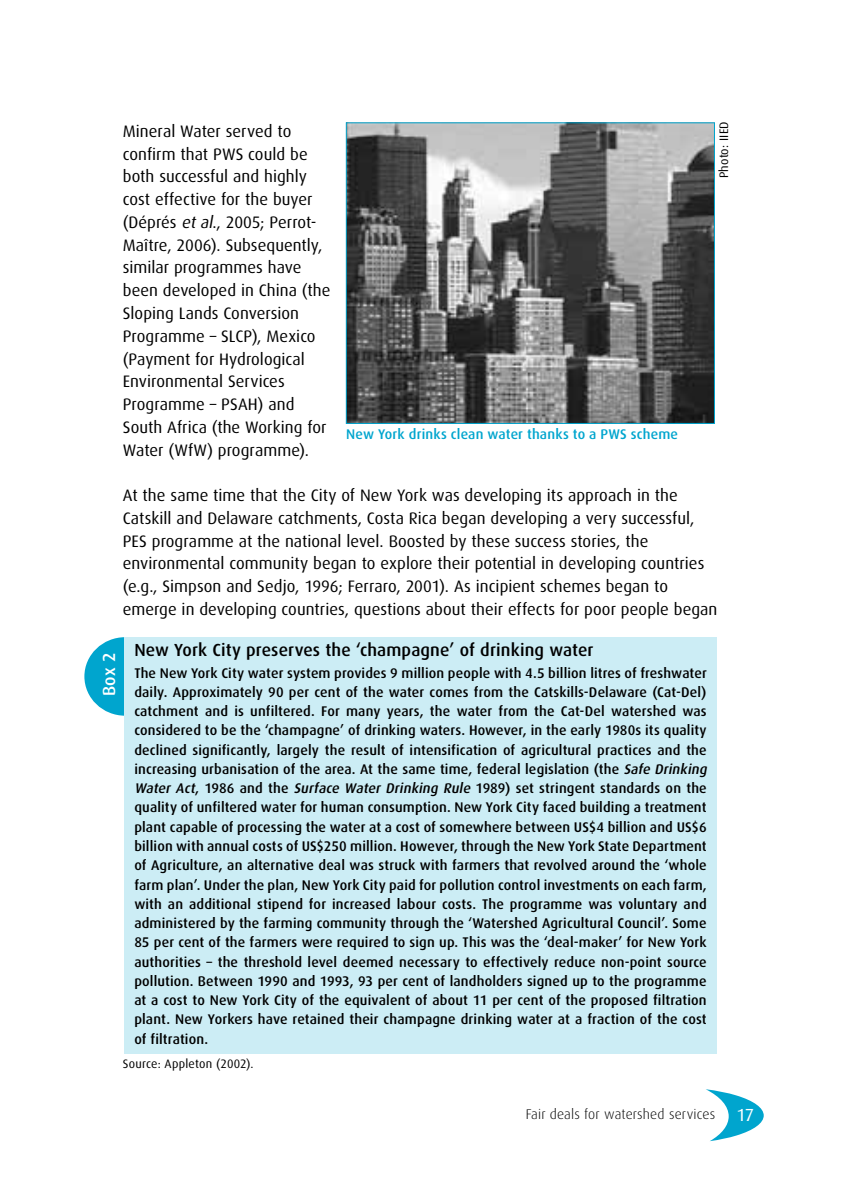
<style>
.page{position:relative;width:844px;height:1191px;background:#fff}
.page>*{position:absolute;margin:0;border:0;box-sizing:border-box;transform-origin:0 0}
.t1{font:500 17.5px "Dax";letter-spacing:.005em;color:#000}
.t2{font:500 17.5px "Dax";color:#fff}
.t3{font:16.62px/22.8px "Dax";letter-spacing:.005em;color:#000}
.t4{font:500 14px/19.2px "Dax";letter-spacing:.01em;color:#000}
.t5{font:500 14px "Dax";letter-spacing:.01em;color:#00a5ce}
.t6{font:300 14px "Dax";letter-spacing:.01em;color:#000}
.t7{font:12.25px "Dax";letter-spacing:.02em;color:#000}
.s1{font-style:italic}
.s2{font-weight:400;font-size:17.5px;color:#fff}
</style>
<div class="page">
<svg style="left:706px;top:1089px;width:57px;height:52px"></svg>
<img style="left:348px;top:124px;width:364px;height:298px">
<div style="left:346px;top:122px;width:368px;height:302px;border:1px solid #00a5ce"></div>
<div style="left:84px;top:637px;width:82px;height:78px;background:#00a5ce;border-radius:50%"></div>
<div style="left:124px;top:637px;width:592px;height:416px;background:#ccedf5"></div>
<p class="t7" style="left:716px;top:178px;width:58px;rotate:-90deg">Photo: IIED</p>
<p class="t3" style="left:123px;top:120px;width:209px">Mineral Water served to confirm that PWS could be both successful and highly cost effective for the buyer (Déprés <span class="s1">et al</span>., 2005; Perrot-<br>Maître, 2006). Subsequently, similar programmes have been developed in China (the<br>Sloping Lands Conversion<br>Programme – SLCP), Mexico (Payment for Hydrological<br>Environmental Services<br>Programme – PSAH) and<br>South Africa (the Working for<br>Water (WfW) programme).</p>
<p class="t3" style="left:123px;top:484px;width:596px">At the same time that the City of New York was developing its approach in the Catskill and Delaware catchments, Costa Rica began developing a very successful, PES programme at the national level. Boosted by these success stories, the environmental community began to explore their potential in developing countries (e.g., Simpson and Sedjo, 1996; Ferraro, 2001). As incipient schemes began to emerge in developing countries, questions about their effects for poor people began</p>
<p class="t5" style="left:346px;top:426px;width:333px">New York drinks clean water thanks to a PWS scheme</p>
<p class="t2" style="left:99px;top:696px;width:45px;rotate:-90deg">Box 2</p>
<p class="t1" style="left:134px;top:640px;width:460px">New York City preserves the ‘champagne’ of drinking water</p>
<p class="t4" style="left:134px;top:663px;width:576px">The New York City water system provides 9 million people with 4.5 billion litres of freshwater daily. Approximately 90 per cent of the water comes from the Catskills-Delaware (Cat-Del) catchment and is unfiltered. For many years, the water from the Cat-Del watershed was considered to be the ‘champagne’ of drinking waters. However, in the early 1980s its quality declined significantly, largely the result of intensification of agricultural practices and the increasing urbanisation of the area. At the same time, federal legislation (the <span class="s1">Safe Drinking Water Act</span>, 1986 and the <span class="s1">Surface Water Drinking Rule</span> 1989) set stringent standards on the quality of unfiltered water for human consumption. New York City faced building a treatment plant capable of processing the water at a cost of somewhere between US$4 billion and US$6 billion with annual costs of US$250 million. However, through the New York State Department of Agriculture, an alternative deal was struck with farmers that revolved around the ‘whole farm plan’. Under the plan, New York City paid for pollution control investments on each farm, with an additional stipend for increased labour costs. The programme was voluntary and administered by the farming community through the ‘Watershed Agricultural Council’. Some 85 per cent of the farmers were required to sign up. This was the ‘deal-maker’ for New York authorities – the threshold level deemed necessary to effectively reduce non-point source pollution. Between 1990 and 1993, 93 per cent of landholders signed up to the programme at a cost to New York City of the equivalent of about 11 per cent of the proposed filtration plant. New Yorkers have retained their champagne drinking water at a fraction of the cost of filtration.</p>
<p class="t7" style="left:123px;top:1056px;width:132px">Source: Appleton (2002).</p>
<p class="t6" style="left:525px;top:1106px;width:230px">Fair deals for watershed services <span class="s2">17</span></p>
</div>
